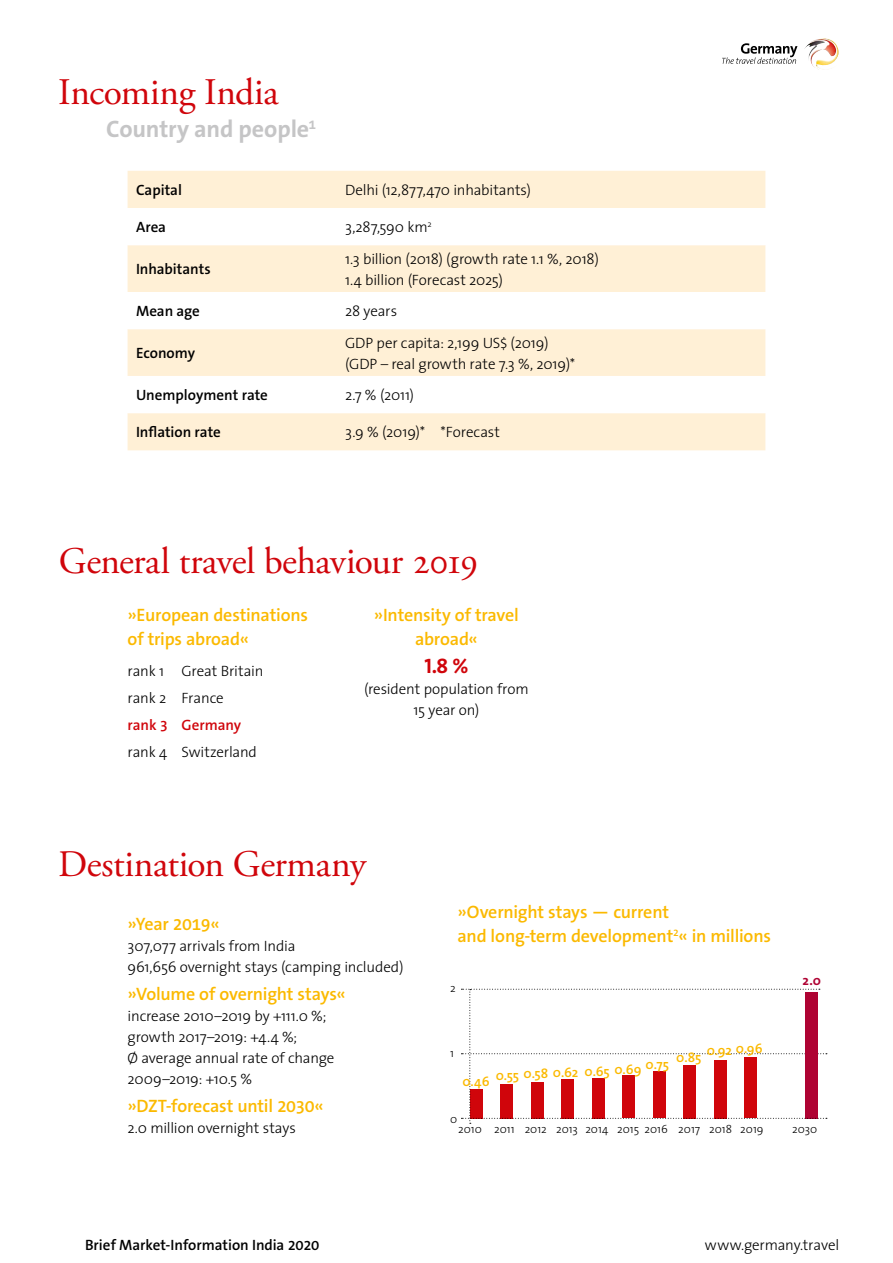
<style>
.page{position:relative;width:893px;height:1263px;background:#fff}
.page>*{position:absolute;margin:0;border:0;box-sizing:border-box;transform-origin:0 0}
.DZT_Diagramm__Balken{font:168.3px "Chartwell Bars Vertical";color:#d0050b}
.DZT_H1{font:37.5px "Adobe Garamond Pro";letter-spacing:-.015em;color:#d0050b}
.DZT_H2{font:24px "The Sans LP7 Bld";letter-spacing:-.005em;color:#c5c5c6}
.Auslandsreiseintensi{font:700 21px "The Sans Os F";color:#d0050b}
.DZT_H3{font:18px/24px "The Sans LP6 Se Bld";letter-spacing:-.01em;color:#fbb900}
.DZT_H3__zentriert{font:18px/24px "The Sans LP6 Se Bld";letter-spacing:-.01em;color:#fbb900;text-align:center}
.DZT_H3-2{font:300 15px/21px "The Sans";letter-spacing:-.01em;color:#000}
.DZT_COPY{font:300 15px/21px "The Sans";letter-spacing:-.01em;color:#000}
.DZT_Copy__fett{font:15px "The Sans LP6 Se Bld";color:#000}
.DZT_Copy__Reiseverha{font:300 15px "The Sans";letter-spacing:-.01em;color:#000}
.Auslandsreiseintensi-2{font:300 15px/21px "The Sans";letter-spacing:-.01em;color:#000;text-align:center}
.DZT_Copy__Reiseverha-2{font:15px "The Sans LP6 Se Bld";letter-spacing:-.01em;color:#d0050b}
.DZT_Diagramme__Zahle{font:600 13.5px "The Sans Os F";color:#fbb900}
.DZT_Diagramme__Zahl{font:700 13.5px "The Sans Os F";color:#af0333}
.DZT_Diagramm__Balken-2{font:300 11.55px "The Sans Os F";color:#000}
.s1{color:#af0333}
</style>
<div class="page">
<img style="left:804px;top:38px;width:34px;height:32px">
<svg style="left:722px;top:43px;width:75px;height:21px"></svg>
<div style="left:128px;top:171px;width:637px;height:279px;background:#fff0d6"></div>
<svg style="left:128px;top:208px;width:637px;height:205px"></svg>
<svg style="left:461px;top:989px;width:366px;height:135px"></svg>
<p class="DZT_H1" style="left:58px;top:69px;width:222px">Incoming India</p>
<p class="DZT_H2" style="left:106px;top:113px;width:211px">Country and people<sup>1</sup></p>
<p class="DZT_Copy__fett" style="left:136px;top:180px;width:47px">Capital</p>
<p class="DZT_COPY" style="left:345px;top:179px;width:187px">Delhi (12,877,470 inhabitants)</p>
<p class="DZT_Copy__fett" style="left:136px;top:217px;width:32px">Area</p>
<p class="DZT_COPY" style="left:345px;top:216px;width:88px">3,287,590 km<sup>2</sup></p>
<p class="DZT_Copy__fett" style="left:136px;top:259px;width:76px">Inhabitants</p>
<p class="DZT_COPY" style="left:345px;top:248px;width:255px">1.3 billion (2018) (growth rate 1.1 %, 2018)<br>1.4 billion (Forecast 2025)</p>
<p class="DZT_Copy__fett" style="left:136px;top:301px;width:65px">Mean age</p>
<p class="DZT_COPY" style="left:345px;top:300px;width:53px">28 years</p>
<p class="DZT_Copy__fett" style="left:136px;top:343px;width:61px">Economy</p>
<p class="DZT_COPY" style="left:345px;top:332px;width:205px">GDP per capita: 2,199 US$ (2019)</p>
<p class="DZT_COPY" style="left:345px;top:353px;width:232px">(GDP – real growth rate 7.3 %, 2019)*</p>
<p class="DZT_Copy__fett" style="left:136px;top:385px;width:133px">Unemployment rate</p>
<p class="DZT_COPY" style="left:345px;top:384px;width:70px">2.7 % (2011)</p>
<p class="DZT_Copy__fett" style="left:136px;top:423px;width:86px">Inflation rate</p>
<p class="DZT_COPY" style="left:345px;top:421px;width:156px">3.9 % (2019)* *Forecast</p>
<p class="DZT_H1" style="left:59px;top:538px;width:421px">General travel behaviour 2019</p>
<p class="DZT_H3__zentriert" style="left:374px;top:603px;width:147px">»Intensity of travel abroad«</p>
<p class="Auslandsreiseintensi" style="left:425px;top:652px;width:45px">1.8 %</p>
<p class="Auslandsreiseintensi-2" style="left:364px;top:678px;width:166px">(resident population from<br>15 year on)</p>
<p class="DZT_H3" style="left:128px;top:603px;width:182px">»European destinations of trips abroad«</p>
<p class="DZT_Copy__Reiseverha" style="left:128px;top:658px;width:137px">rank 1 Great Britain</p>
<p class="DZT_Copy__Reiseverha" style="left:128px;top:685px;width:98px">rank 2 France</p>
<p class="DZT_Copy__Reiseverha-2" style="left:128px;top:715px;width:115px">rank 3 Germany</p>
<p class="DZT_Copy__Reiseverha" style="left:128px;top:739px;width:131px">rank 4 Switzerland</p>
<p class="DZT_H1" style="left:58px;top:841px;width:309px">Destination Germany</p>
<p class="DZT_H3" style="left:128px;top:912px;width:94px">»Year 2019«</p>
<p class="DZT_H3-2" style="left:128px;top:935px;width:277px">307,077 arrivals from India<br>961,656 overnight stays (camping included)</p>
<p class="DZT_H3" style="left:128px;top:982px;width:220px">»Volume of overnight stays«</p>
<p class="DZT_H3-2" style="left:128px;top:1005px;width:208px">increase 2010–2019 by +111.0 %; growth 2017–2019: +4.4 %;<br>Ø average annual rate of change<br>2009–2019: +10.5 %</p>
<p class="DZT_H3" style="left:128px;top:1094px;width:198px">»DZT-forecast until 2030«</p>
<p class="DZT_H3-2" style="left:128px;top:1117px;width:170px">2.0 million overnight stays</p>
<p class="DZT_H3" style="left:457px;top:900px;width:315px">»Overnight stays — current<br>and long-term development<sup>2</sup>« in millions</p>
<p class="DZT_Diagramme__Zahl" style="left:802px;top:972px;width:20px">2.0</p>
<p class="DZT_Diagramm__Balken-2" style="left:450px;top:980px;width:7px">2</p>
<p class="DZT_Diagramm__Balken" style="left:461px;top:957px;width:367px">23+27+29+31+32+34+37+42+46+48 <span class="s1">+100</span></p>
<p class="DZT_Diagramm__Balken-2" style="left:494px;top:1122px;width:271px">2011 2012 2013 2014 2015 2016 2017 2018 2019</p>
<p class="DZT_Diagramm__Balken-2" style="left:792px;top:1122px;width:27px">2030</p>
<p class="DZT_Diagramme__Zahle" style="left:676px;top:1049px;width:27px">0.85</p>
<p class="DZT_Diagramme__Zahle" style="left:707px;top:1042px;width:27px">0.92</p>
<p class="DZT_Diagramme__Zahle" style="left:736px;top:1040px;width:28px">0.96</p>
<p class="DZT_Diagramm__Balken-2" style="left:450px;top:1046px;width:5px">1</p>
<p class="DZT_Diagramme__Zahle" style="left:462px;top:1072px;width:29px">0.46</p>
<p class="DZT_Diagramme__Zahle" style="left:496px;top:1066px;width:25px">0.55</p>
<p class="DZT_Diagramme__Zahle" style="left:524px;top:1064px;width:56px">0.58 0.62</p>
<p class="DZT_Diagramme__Zahle" style="left:584px;top:1062px;width:27px">0.65</p>
<p class="DZT_Diagramme__Zahle" style="left:614px;top:1061px;width:29px">0.69</p>
<p class="DZT_Diagramme__Zahle" style="left:645px;top:1055px;width:25px">0.75</p>
<p class="DZT_Diagramm__Balken-2" style="left:450px;top:1112px;width:9px">0</p>
<p class="DZT_Diagramm__Balken-2" style="left:458px;top:1122px;width:25px">2010</p>
<p class="DZT_Copy__fett" style="left:85px;top:1235px;width:236px">Brief Market-Information India 2020</p>
<p class="DZT_H3-2" style="left:705px;top:1234px;width:136px">www.germany.travel</p>
</div>
